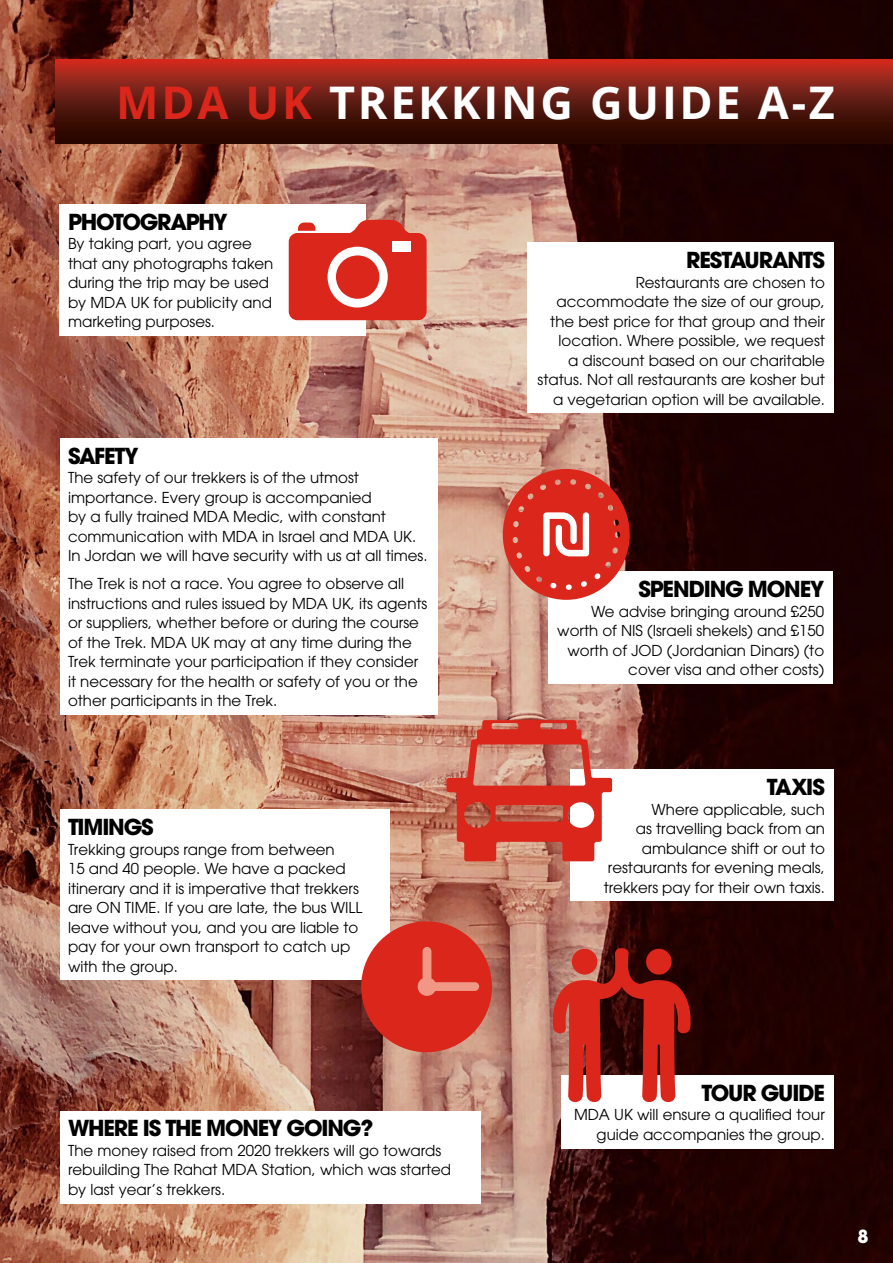
<style>
.page{position:relative;width:893px;height:1263px;background:#fff}
.page>*{position:absolute;margin:0;border:0;box-sizing:border-box;transform-origin:0 0}
.t1{font:700 45px "Open Sans";letter-spacing:.06em;color:#fff}
.t2{font:700 21.9px "Avant Garde";letter-spacing:-.055em;color:#000}
.t3{font:700 18px "ITC Avant Garde Pro";color:#fff}
.t4{font:15px/19.5px "Avant Garde";color:#000}
.s1{color:#db261b}
</style>
<div class="page">
<img style="left:0;top:0;width:893px;height:1263px">
<svg style="left:55px;top:60px;width:838px;height:84px"></svg>
<div style="left:60px;top:438px;width:377px;height:277px;background:#fff"></div>
<div style="left:527px;top:243px;width:306px;height:170px;background:#fff"></div>
<div style="left:561px;top:1075px;width:272px;height:73px;background:#fff"></div>
<div style="left:548px;top:572px;width:285px;height:112px;background:#fff"></div>
<svg style="left:503px;top:469px;width:127px;height:131px"></svg>
<svg style="left:551px;top:946px;width:141px;height:158px"></svg>
<div style="left:570px;top:769px;width:263px;height:132px;background:#fff"></div>
<svg style="left:446px;top:720px;width:166px;height:141px"></svg>
<div style="left:60px;top:809px;width:329px;height:171px;background:#fff"></div>
<div style="left:361px;top:921px;width:131px;height:131px;background:#db261b;border-radius:50%"></div>
<svg style="left:418px;top:947px;width:61px;height:49px"></svg>
<div style="left:60px;top:204px;width:306px;height:132px;background:#fff"></div>
<svg style="left:289px;top:220px;width:138px;height:100px"></svg>
<div style="left:328px;top:247px;width:60px;height:61px;background:#fff;border-radius:50%"></div>
<div style="left:336px;top:255px;width:43px;height:44px;background:#db261b;border-radius:50%"></div>
<div style="left:393px;top:241px;width:18px;height:11px;background:#fff"></div>
<div style="left:60px;top:1111px;width:420px;height:92px;background:#fff"></div>
<h1 class="t1" style="left:116px;top:71px;width:720px"><span class="s1">MDA UK</span> TREKKING GUIDE A-Z</h1>
<h2 class="t2" style="left:68px;top:208px;width:161px">PHOTOGRAPHY</h2>
<p class="t4" style="left:68px;top:234px;width:207px">By taking part, you agree that any photographs taken during the trip may be used by MDA UK for publicity and marketing purposes.</p>
<h2 class="t2" style="left:68px;top:441px;width:72px">SAFETY</h2>
<p class="t4" style="left:68px;top:468px;width:361px">The safety of our trekkers is of the utmost importance. Every group is accompanied<br>by a fully trained MDA Medic, with constant communication with MDA in Israel and MDA UK.<br>In Jordan we will have security with us at all times.</p>
<p class="t4" style="left:68px;top:574px;width:361px">The Trek is not a race. You agree to observe all instructions and rules issued by MDA UK, its agents or suppliers, whether before or during the course of the Trek. MDA UK may at any time during the Trek terminate your participation if they consider it necessary for the health or safety of you or the other participants in the Trek.</p>
<h2 class="t2" style="left:68px;top:813px;width:87px">TIMINGS</h2>
<p class="t4" style="left:68px;top:839px;width:296px">Trekking groups range from between<br>15 and 40 people. We have a packed itinerary and it is imperative that trekkers are ON TIME. If you are late, the bus WILL leave without you, and you are liable to pay for your own transport to catch up with the group.</p>
<h2 class="t2" style="left:686px;top:246px;width:140px">RESTAURANTS</h2>
<p class="t4" style="left:538px;top:273px;width:289px;text-align:right">Restaurants are chosen to accommodate the size of our group, the best price for that group and their location. Where possible, we request<br>a discount based on our charitable status. Not all restaurants are kosher but a vegetarian option will be available.</p>
<h2 class="t2" style="left:638px;top:575px;width:187px">SPENDING MONEY</h2>
<p class="t4" style="left:557px;top:602px;width:268px;text-align:right">We advise bringing around £250 worth of NIS (Israeli shekels) and £150 worth of JOD (Jordanian Dinars) (to cover visa and other costs)</p>
<h2 class="t2" style="left:767px;top:773px;width:60px">TAXIS</h2>
<p class="t4" style="left:604px;top:799px;width:223px;text-align:right">Where applicable, such<br>as travelling back from an ambulance shift or out to restaurants for evening meals, trekkers pay for their own taxis.</p>
<h2 class="t2" style="left:68px;top:1114px;width:307px">WHERE IS THE MONEY GOING?</h2>
<p class="t4" style="left:68px;top:1141px;width:385px">The money raised from 2020 trekkers will go towards rebuilding The Rahat MDA Station, which was started by last year’s trekkers.</p>
<h2 class="t2" style="left:701px;top:1078px;width:125px">TOUR GUIDE</h2>
<p class="t4" style="left:574px;top:1105px;width:252px;text-align:right">MDA UK will ensure a qualified tour guide accompanies the group.</p>
<p class="t3" style="left:857px;top:1225px;width:13px">8</p>
</div>
